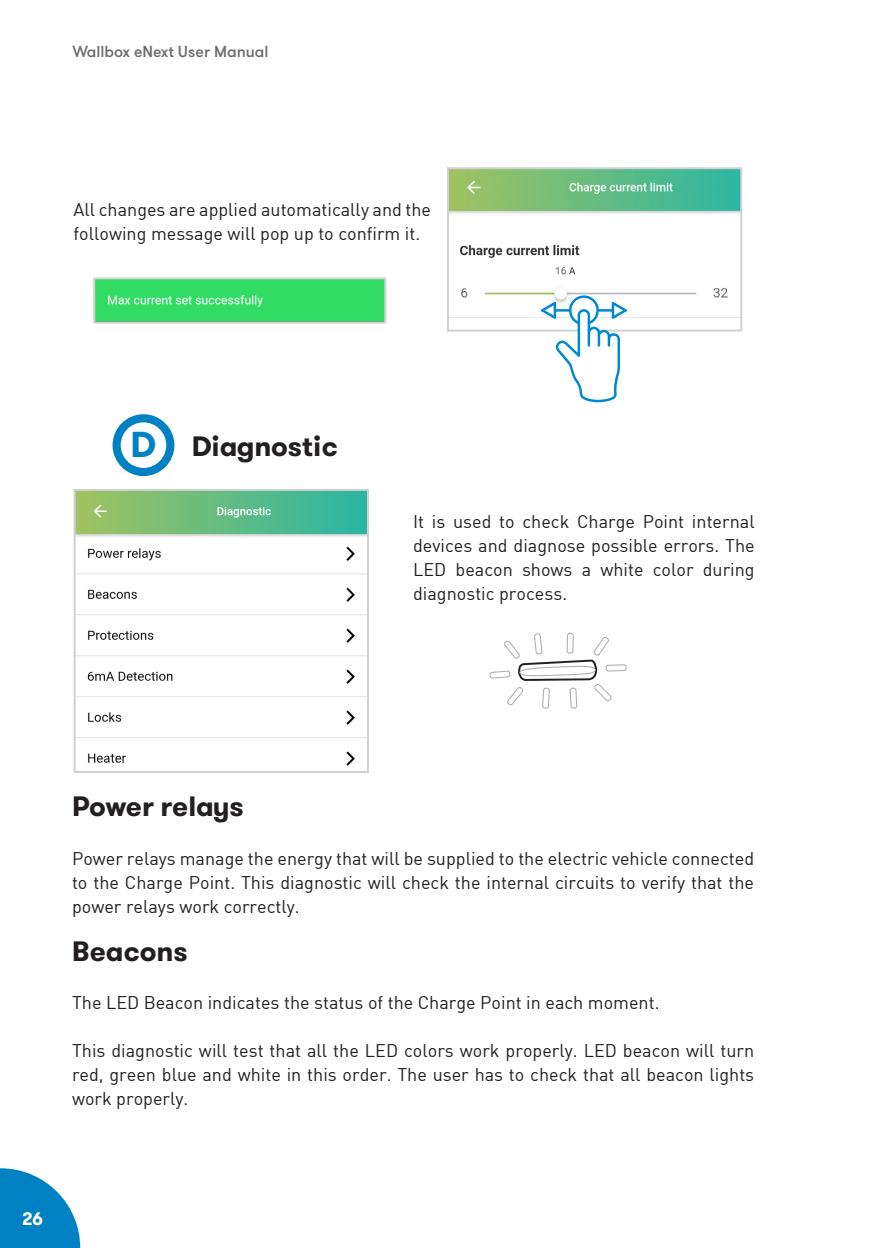
<style>
.page{position:relative;width:879px;height:1248px;background:#fff}
.page>*{position:absolute;margin:0;border:0;box-sizing:border-box;transform-origin:0 0}
.Step_Letter{font:700 36px "GT Walsheim";color:#0081c4}
.t1{font:700 28px "GT Walsheim";color:#231f20}
.t2{font:18px/24px "DIN";color:#231f20;text-align:justify}
.t3{font:700 18px "GT Walsheim";color:#fff}
.t4{font:500 16px "GT Walsheim";color:#6c6d70}
</style>
<div class="page">
<svg style="left:0;top:1168px;width:80px;height:79px"></svg>
<img style="left:77px;top:492px;width:289px;height:274px">
<div style="left:74px;top:489px;width:295px;height:284px;border:2px solid #d1d2d4"></div>
<div style="left:113px;top:414px;width:61px;height:62px;border:8px solid #0081c4;border-radius:50%"></div>
<div style="left:606px;top:664px;width:21px;height:7px;border:1px solid #a8a9ad;border-radius:2px"></div>
<svg style="left:489px;top:632px;width:123px;height:77px"></svg>
<img style="left:450px;top:170px;width:289px;height:148px">
<div style="left:447px;top:167px;width:295px;height:164px;border:2px solid #d1d2d4"></div>
<svg style="left:541px;top:295px;width:86px;height:107px"></svg>
<img style="left:96px;top:280px;width:287px;height:40px">
<div style="left:93px;top:277px;width:293px;height:46px;border:2px solid #d1d2d4"></div>
<p class="t4" style="left:73px;top:42px;width:198px">Wallbox eNext User Manual</p>
<p class="t2" style="left:74px;top:197px;width:359px">All changes are applied automatically and the following message will pop up to confirm it.</p>
<p class="Step_Letter" style="left:130px;top:421px;width:27px">D</p>
<p class="t1" style="left:192px;top:428px;width:147px">Diagnostic</p>
<p class="t2" style="left:413px;top:509px;width:343px">It is used to check Charge Point internal devices and diagnose possible errors. The LED beacon shows a white color during diagnostic process.</p>
<p class="t1" style="left:72px;top:788px;width:173px">Power relays</p>
<p class="t2" style="left:72px;top:845px;width:684px">Power relays manage the energy that will be supplied to the electric vehicle connected to the Charge Point. This diagnostic will check the internal circuits to verify that the power relays work correctly.</p>
<p class="t1" style="left:72px;top:932px;width:117px">Beacons</p>
<p class="t2" style="left:72px;top:989px;width:589px">The LED Beacon indicates the status of the Charge Point in each moment.</p>
<p class="t2" style="left:72px;top:1037px;width:684px">This diagnostic will test that all the LED colors work properly. LED beacon will turn red, green blue and white in this order. The user has to check that all beacon lights work properly.</p>
<p class="t3" style="left:22px;top:1206px;width:23px">26</p>
</div>
